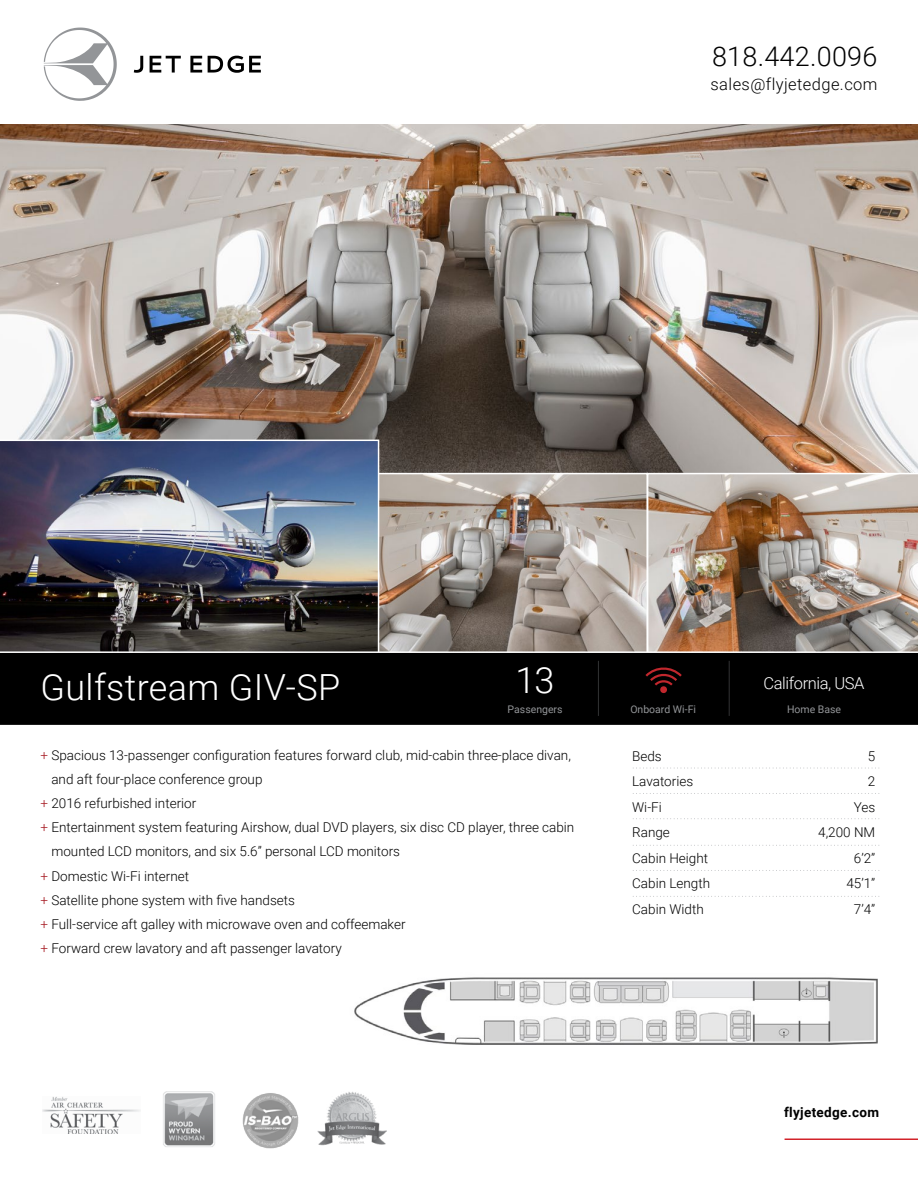
<style>
.page{position:relative;width:918px;height:1188px;background:#fff}
.page>*{position:absolute;margin:0;border:0;box-sizing:border-box;transform-origin:0 0}
.t1{font:300 36px "Roboto";letter-spacing:.01em;color:#fff}
.t2{font:300 27px "Roboto";letter-spacing:.01em;color:#000}
.t3{font:300 16.5px "Roboto";letter-spacing:.025em;color:#000}
.t4{font:300 16.5px "Roboto";letter-spacing:-.025em;color:#fff}
.t5{font:300 13.5px/25.5px "Roboto";color:#000}
.t6{font:700 13.5px "Roboto";letter-spacing:.025em;color:#000}
.t7{font:10.5px "Roboto";color:#939598}
.s1{color:#a71c24}
</style>
<div class="page">
<img style="left:0;top:125px;width:918px;height:348px">
<img style="left:379px;top:476px;width:266px;height:175px">
<img style="left:648px;top:474px;width:270px;height:177px">
<img style="left:0;top:440px;width:379px;height:211px">
<svg style="left:633px;top:768px;width:246px;height:1px"></svg>
<svg style="left:633px;top:793px;width:246px;height:1px"></svg>
<svg style="left:633px;top:818px;width:246px;height:1px"></svg>
<svg style="left:633px;top:845px;width:246px;height:1px"></svg>
<svg style="left:633px;top:870px;width:246px;height:1px"></svg>
<svg style="left:633px;top:896px;width:246px;height:1px"></svg>
<div style="left:0;top:651px;width:918px;height:74px;background:#000"></div>
<svg style="left:645px;top:665px;width:37px;height:28px"></svg>
<hr style="left:598px;top:661px;width:1px;height:55px;background:#808285">
<hr style="left:729px;top:661px;width:1px;height:55px;background:#808285">
<img style="left:354px;top:977px;width:524px;height:68px">
<svg style="left:44px;top:28px;width:73px;height:73px"></svg>
<svg style="left:134px;top:56px;width:9px;height:17px"></svg>
<svg style="left:150px;top:56px;width:31px;height:17px"></svg>
<svg style="left:190px;top:56px;width:12px;height:17px"></svg>
<svg style="left:208px;top:56px;width:53px;height:17px"></svg>
<img style="left:163px;top:1091px;width:52px;height:56px">
<img style="left:242px;top:1093px;width:57px;height:56px">
<img style="left:317px;top:1092px;width:70px;height:53px">
<img style="left:43px;top:1096px;width:98px;height:38px">
<hr style="left:785px;top:1138px;width:133px;height:2px;background:#d2232a">
<h2 class="t2" style="left:712px;top:37px;width:167px">818.442.0096</h2>
<p class="t3" style="left:711px;top:72px;width:168px">sales@flyjetedge.com</p>
<h1 class="t1" style="left:40px;top:662px;width:301px">Gulfstream GIV-SP</h1>
<h1 class="t1" style="left:516px;top:655px;width:40px">13</h1>
<p class="t4" style="left:764px;top:672px;width:103px">California, USA</p>
<p class="t7" style="left:508px;top:702px;width:56px">Passengers</p>
<p class="t7" style="left:630px;top:702px;width:67px">Onboard Wi-Fi</p>
<p class="t7" style="left:787px;top:702px;width:56px">Home Base</p>
<p class="t5" style="left:40px;top:742px;width:532px"><span class="s1">+</span> Spacious 13-passenger configuration features forward club, mid-cabin three-place divan,</p>
<p class="t5" style="left:51px;top:766px;width:213px">and aft four-place conference group</p>
<p class="t5" style="left:40px;top:790px;width:157px"><span class="s1">+</span> 2016 refurbished interior</p>
<p class="t5" style="left:40px;top:814px;width:535px"><span class="s1">+</span> Entertainment system featuring Airshow, dual DVD players, six disc CD player, three cabin</p>
<p class="t5" style="left:51px;top:838px;width:350px">mounted LCD monitors, and six 5.6” personal LCD monitors</p>
<p class="t5" style="left:40px;top:862px;width:150px"><span class="s1">+</span> Domestic Wi-Fi internet</p>
<p class="t5" style="left:40px;top:886px;width:256px"><span class="s1">+</span> Satellite phone system with five handsets</p>
<p class="t5" style="left:40px;top:910px;width:367px"><span class="s1">+</span> Full-service aft galley with microwave oven and coffeemaker</p>
<p class="t5" style="left:40px;top:934px;width:303px"><span class="s1">+</span> Forward crew lavatory and aft passenger lavatory</p>
<p class="t5" style="left:632px;top:742px;width:79px">Beds<br>Lavatories<br>Wi-Fi<br>Range<br>Cabin Height<br>Cabin Length<br>Cabin Width</p>
<p class="t5" style="left:818px;top:742px;width:59px;text-align:right">5<br>2<br>Yes<br>4,200 NM<br>6’2”<br>45’1”<br>7’4”</p>
<p class="t6" style="left:784px;top:1103px;width:97px">flyjetedge.com</p>
</div>
